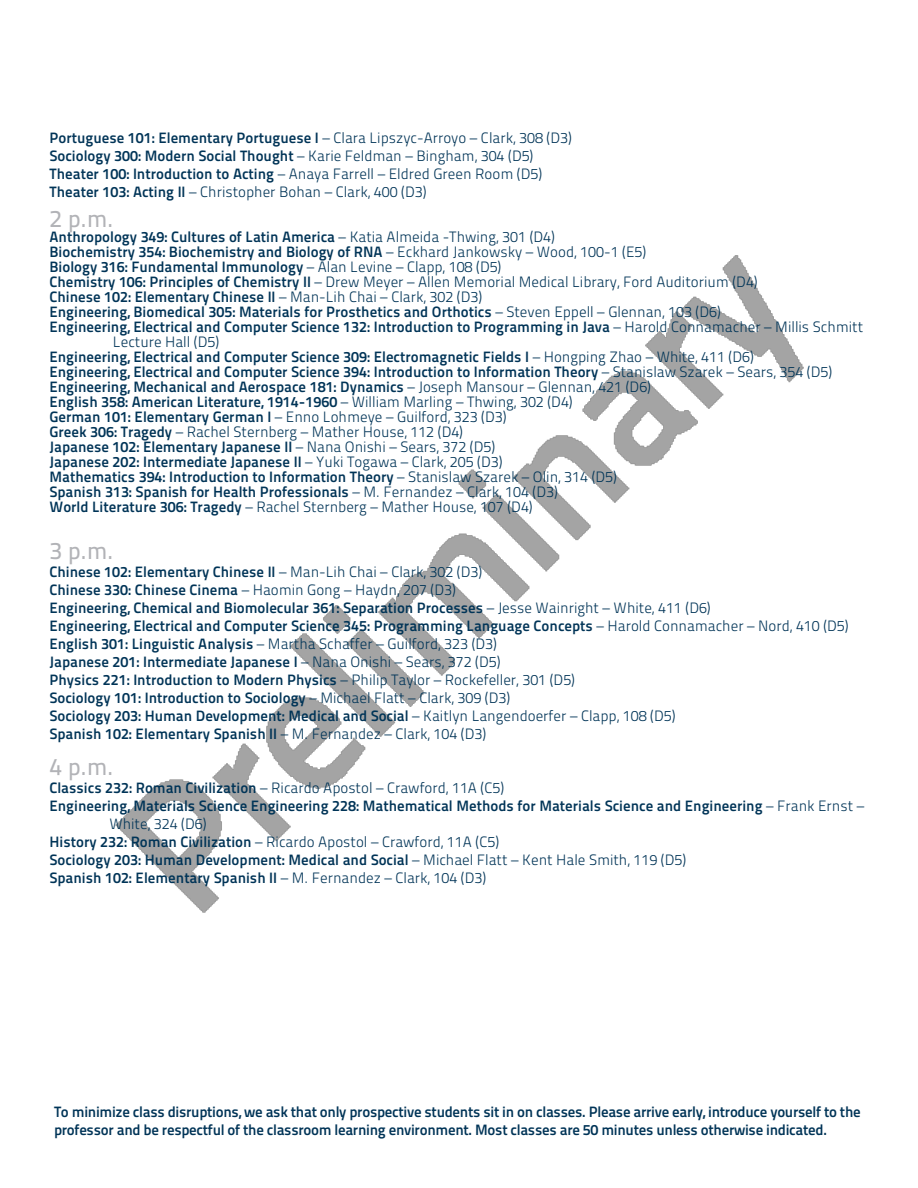
<style>
.page{position:relative;width:918px;height:1188px;background:#fff}
.page>*{position:absolute;margin:0;border:0;box-sizing:border-box;transform-origin:0 0}
.t1{font:24px "Titillium Maps 26 L 500 wt";color:#b2b3b7}
.t2{font:15px/15px "Titillium Maps 26 L 750 wt";color:#003457}
.t3{font:15px/18px "Titillium Maps 26 L 250 wt";color:#003457}
.t4{font:15px/18px "Titillium Maps 26 L 750 wt";letter-spacing:-.02em;color:#003457}
.s1{font-family:"Titillium Maps 26 L 250 wt"}
.s2{font-family:"Titillium Maps 26 L 750 wt"}
</style>
<div class="page">
<img style="left:115px;top:255px;width:689px;height:658px">
<p class="t2" style="left:50px;top:128px;width:524px;line-height:18px">Portuguese 101: Elementary Portuguese I <span class="s1">– Clara Lipszyc-Arroyo – Clark, 308 (D3)<br></span>Sociology 300: Modern Social Thought <span class="s1">– Karie Feldman – Bingham, 304 (D5)</span></p>
<p class="t3" style="left:50px;top:164px;width:494px"><span class="s2">Theater 100: Introduction to Acting</span> – Anaya Farrell – Eldred Green Room (D5)<br><span class="s2">Theater 103: Acting II</span> – Christopher Bohan – Clark, 400 (D3)</p>
<h1 class="t1" style="left:50px;top:201px;width:65px">2 p.m.</h1>
<p class="t2" style="left:50px;top:229px;width:598px">Anthropology 349: Cultures of Latin America <span class="s1">– Katia Almeida -Thwing, 301 (D4)<br></span>Biochemistry 354: Biochemistry and Biology of RNA <span class="s1">– Eckhard Jankowsky – Wood, 100-1 (E5)<br></span>Biology 316: Fundamental Immunology <span class="s1">– Alan Levine – Clapp, 108 (D5)</span></p>
<p class="t3" style="left:50px;top:272px;width:710px"><span class="s2">Chemistry 106: Principles of Chemistry II</span> – Drew Meyer – Allen Memorial Medical Library, Ford Auditorium (D4)</p>
<p class="t2" style="left:50px;top:289px;width:815px">Chinese 102: Elementary Chinese II <span class="s1">– Man-Lih Chai – Clark, 302 (D3)<br></span>Engineering, Biomedical 305: Materials for Prosthetics and Orthotics <span class="s1">– Steven Eppell – Glennan, 103 (D6)<br></span>Engineering, Electrical and Computer Science 132: Introduction to Programming in Java <span class="s1">– Harold Connamacher – Millis Schmitt</span></p>
<p class="t3" style="left:113px;top:332px;width:108px">Lecture Hall (D5)</p>
<p class="t2" style="left:50px;top:349px;width:784px">Engineering, Electrical and Computer Science 309: Electromagnetic Fields I <span class="s1">– Hongping Zhao – White, 411 (D6)<br></span>Engineering, Electrical and Computer Science 394: Introduction to Information Theory <span class="s1">– Stanislaw Szarek – Sears, 354 (D5)<br></span>Engineering, Mechanical and Aerospace 181: Dynamics <span class="s1">– Joseph Mansour – Glennan, 421 (D6)<br></span>English 358: American Literature, 1914-1960 <span class="s1">– William Marling – Thwing, 302 (D4)</span></p>
<p class="t3" style="left:50px;top:409px;width:459px;line-height:15px"><span class="s2">German 101: Elementary German I</span> – Enno Lohmeye – Guilford, 323 (D3)<br><span class="s2">Greek 306: Tragedy</span> – Rachel Sternberg – Mather House, 112 (D4)</p>
<p class="t2" style="left:50px;top:439px;width:569px">Japanese 102: Elementary Japanese II <span class="s1">– Nana Onishi – Sears, 372 (D5)<br></span>Japanese 202: Intermediate Japanese II <span class="s1">– Yuki Togawa – Clark, 205 (D3)<br></span>Mathematics 394: Introduction to Information Theory <span class="s1">– Stanislaw Szarek – Olin, 314 (D5)<br></span>Spanish 313: Spanish for Health Professionals <span class="s1">– M. Fernandez – Clark, 104 (D3)</span></p>
<p class="t3" style="left:50px;top:497px;width:485px"><span class="s2">World Literature 306: Tragedy</span> – Rachel Sternberg – Mather House, 107 (D4)</p>
<h1 class="t1" style="left:50px;top:532px;width:65px">3 p.m.</h1>
<p class="t2" style="left:50px;top:563px;width:434px">Chinese 102: Elementary Chinese II <span class="s1">– Man-Lih Chai – Clark, 302 (D3)</span></p>
<p class="t3" style="left:50px;top:580px;width:408px"><span class="s2">Chinese 330: Chinese Cinema</span> – Haomin Gong – Haydn, 207 (D3)</p>
<p class="t2" style="left:50px;top:598px;width:801px;line-height:18px">Engineering, Chemical and Biomolecular 361: Separation Processes <span class="s1">– Jesse Wainright – White, 411 (D6)<br></span>Engineering, Electrical and Computer Science 345: Programming Language Concepts <span class="s1">– Harold Connamacher – Nord, 410 (D5)</span></p>
<p class="t3" style="left:50px;top:634px;width:449px"><span class="s2">English 301: Linguistic Analysis</span> – Martha Schaffer – Guilford, 323 (D3)</p>
<p class="t2" style="left:50px;top:652px;width:628px;line-height:18px">Japanese 201: Intermediate Japanese I <span class="s1">– Nana Onishi – Sears, 372 (D5)<br></span>Physics 221: Introduction to Modern Physics <span class="s1">– Philip Taylor – Rockefeller, 301 (D5)<br></span>Sociology 101: Introduction to Sociology <span class="s1">– Michael Flatt – Clark, 309 (D3)<br></span>Sociology 203: Human Development: Medical and Social <span class="s1">– Kaitlyn Langendoerfer – Clapp, 108 (D5)<br></span>Spanish 102: Elementary Spanish II <span class="s1">– M. Fernandez – Clark, 104 (D3)</span></p>
<h1 class="t1" style="left:50px;top:748px;width:65px">4 p.m.</h1>
<p class="t3" style="left:50px;top:778px;width:456px"><span class="s2">Classics 232: Roman Civilization</span> – Ricardo Apostol – Crawford, 11A (C5)</p>
<p class="t2" style="left:50px;top:797px;width:816px">Engineering, Materials Science Engineering 228: Mathematical Methods for Materials Science and Engineering <span class="s1">– Frank Ernst –</span></p>
<p class="t3" style="left:50px;top:814px;width:451px;text-indent:60px">White, 324 (D6)<br><span class="s2">History 232: Roman Civilization</span> – Ricardo Apostol – Crawford, 11A (C5)</p>
<p class="t2" style="left:50px;top:850px;width:638px;line-height:18px">Sociology 203: Human Development: Medical and Social <span class="s1">– Michael Flatt – Kent Hale Smith, 119 (D5)<br></span>Spanish 102: Elementary Spanish II <span class="s1">– M. Fernandez – Clark, 104 (D3)</span></p>
<p class="t4" style="left:54px;top:1102px;width:808px">To minimize class disruptions, we ask that only prospective students sit in on classes. Please arrive early, introduce yourself to the professor and be respectful of the classroom learning environment. Most classes are 50 minutes unless otherwise indicated.</p>
</div>
